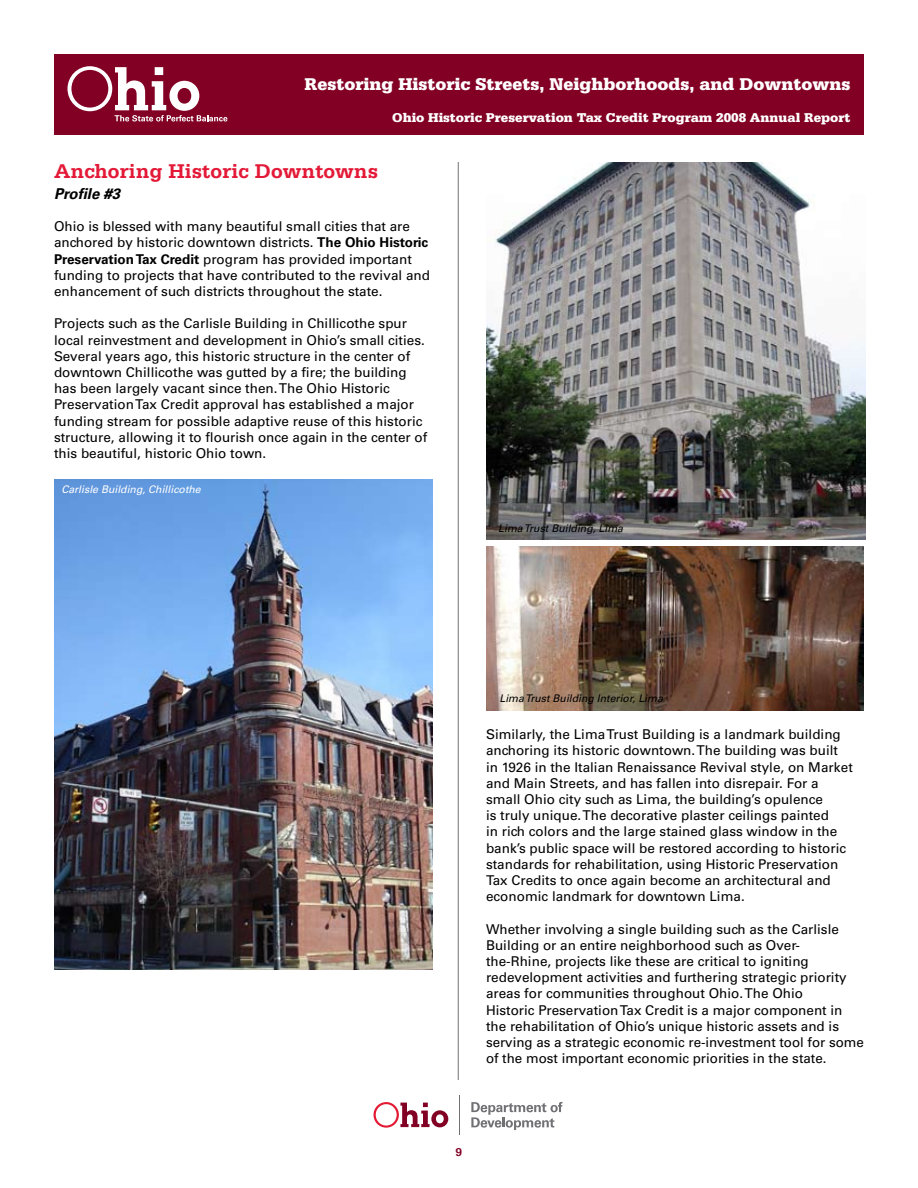
<style>
.page{position:relative;width:918px;height:1188px;background:#fff}
.page>*{position:absolute;margin:0;border:0;box-sizing:border-box;transform-origin:0 0}
.t1{font:700 21px "Serifa";color:#e31937}
.t2{font:900 18px "Serifa";color:#fff}
.t3{font:italic 700 15px "Univers";color:#000}
.t4{font:13.5px/16.2px "Univers";color:#000}
.t5{font:900 13.5px "Serifa";color:#fff}
.t6{font:700 12px "Serifa";color:#820024}
.t7{font:italic 10.5px "Univers";color:#000}
.t8{font:italic 10.5px "Univers";color:#fff}
.s1{font-weight:700}
</style>
<div class="page">
<svg style="left:471px;top:1102px;width:91px;height:28px"></svg>
<hr style="left:459px;top:1096px;width:1px;height:39px;background:#717074">
<svg style="left:374px;top:1102px;width:74px;height:26px"></svg>
<div style="left:54px;top:54px;width:810px;height:81px;background:#820024"></div>
<svg style="left:68px;top:66px;width:159px;height:56px"></svg>
<hr style="left:458px;top:162px;width:1px;height:918px;background:#717074">
<img style="left:486px;top:162px;width:379px;height:378px">
<img style="left:486px;top:547px;width:378px;height:164px">
<img style="left:54px;top:480px;width:378px;height:490px">
<h2 class="t2" style="left:304px;top:74px;width:548px">Restoring Historic Streets, Neighborhoods, and Downtowns</h2>
<p class="t5" style="left:392px;top:109px;width:460px">Ohio Historic Preservation Tax Credit Program 2008 Annual Report</p>
<h1 class="t1" style="left:54px;top:159px;width:326px">Anchoring Historic Downtowns</h1>
<p class="t3" style="left:54px;top:185px;width:68px">Profile #3</p>
<p class="t4" style="left:54px;top:218px;width:378px">Ohio is blessed with many beautiful small cities that are anchored by historic downtown districts. <span class="s1">The Ohio Historic Preservation Tax Credit</span> program has provided important funding to projects that have contributed to the revival and enhancement of such districts throughout the state.</p>
<p class="t4" style="left:54px;top:316px;width:375px">Projects such as the Carlisle Building in Chillicothe spur local reinvestment and development in Ohio’s small cities.<br>Several years ago, this historic structure in the center of downtown Chillicothe was gutted by a fire; the building has been largely vacant since then. The Ohio Historic Preservation Tax Credit approval has established a major funding stream for possible adaptive reuse of this historic structure, allowing it to flourish once again in the center of this beautiful, historic Ohio town.</p>
<p class="t8" style="left:61px;top:484px;width:141px">Carlisle Building, Chillicothe</p>
<p class="t7" style="left:498px;top:522px;width:126px">Lima Trust Building, Lima</p>
<p class="t7" style="left:500px;top:692px;width:165px">Lima Trust Building Interior, Lima</p>
<p class="t4" style="left:486px;top:726px;width:368px">Similarly, the Lima Trust Building is a landmark building anchoring its historic downtown. The building was built in 1926 in the Italian Renaissance Revival style, on Market and Main Streets, and has fallen into disrepair. For a small Ohio city such as Lima, the building’s opulence<br>is truly unique. The decorative plaster ceilings painted<br>in rich colors and the large stained glass window in the bank’s public space will be restored according to historic standards for rehabilitation, using Historic Preservation Tax Credits to once again become an architectural and economic landmark for downtown Lima.</p>
<p class="t4" style="left:486px;top:921px;width:380px">Whether involving a single building such as the Carlisle Building or an entire neighborhood such as Over&shy;the-Rhine, projects like these are critical to igniting redevelopment activities and furthering strategic priority areas for communities throughout Ohio. The Ohio<br>Historic Preservation Tax Credit is a major component in the rehabilitation of Ohio’s unique historic assets and is serving as a strategic economic re-investment tool for some of the most important economic priorities in the state.</p>
<p class="t6" style="left:456px;top:1145px;width:8px">9</p>
</div>
